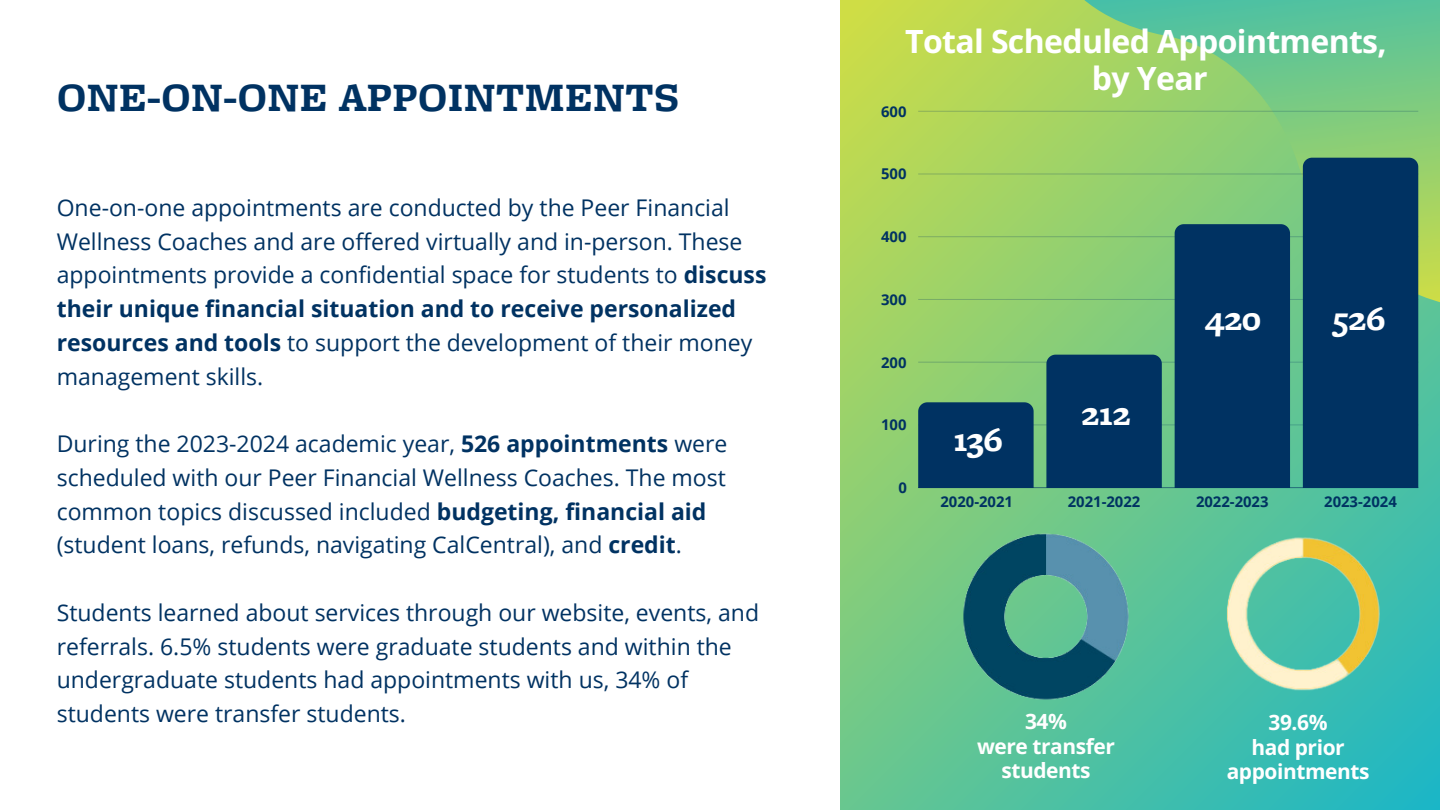
<style>
.page{position:relative;width:1440px;height:810px;background:#fff}
.page>*{position:absolute;margin:0;border:0;box-sizing:border-box;transform-origin:0 0}
.t1{font:700 42px "Freight Micro Pro";color:#003262}
.t2{font:700 34.7px "Freight Micro Pro";letter-spacing:-.02em;color:#fff}
.t3{font:700 32px/36.8px "Open Sans";letter-spacing:-.02em;color:#fff;text-align:center}
.t4{font:23px/33.8px "Open Sans";color:#003262}
.t5{font:700 20.9px/24.8px "Open Sans";letter-spacing:-.02em;color:#fff;text-align:center}
.t6{font:700 14.9px "Open Sans";color:#003262}
.s1{font-weight:700}
</style>
<div class="page">
<svg style="left:841px;top:0;width:599px;height:810px;background:#7bca81"></svg>
<svg style="left:1062px;top:0;width:378px;height:413px;background:#82cc7b"></svg>
<img style="left:928px;top:516px;width:236px;height:199px">
<img style="left:1186px;top:516px;width:224px;height:184px">
<hr style="left:918px;top:487px;width:500px;height:1px;background:#317877">
<hr style="left:918px;top:425px;width:500px;height:1px;background:#003262;opacity:.25">
<hr style="left:918px;top:362px;width:500px;height:1px;background:#003262;opacity:.25">
<hr style="left:918px;top:299px;width:500px;height:1px;background:#003262;opacity:.25">
<hr style="left:918px;top:236px;width:500px;height:1px;background:#003262;opacity:.25">
<hr style="left:918px;top:174px;width:500px;height:1px;background:#003262;opacity:.25">
<hr style="left:918px;top:111px;width:500px;height:1px;background:#003262;opacity:.25">
<div style="left:918px;top:402px;width:116px;height:86px;background:#003262"></div>
<div style="left:1046px;top:355px;width:116px;height:133px;background:#003262"></div>
<div style="left:1175px;top:224px;width:115px;height:264px;background:#003262"></div>
<div style="left:1303px;top:158px;width:115px;height:330px;background:#003262"></div>
<p class="t1" style="left:57px;top:68px;width:624px">ONE-ON-ONE APPOINTMENTS</p>
<p class="t4" style="left:57px;top:190px;width:711px">One-on-one appointments are conducted by the Peer Financial Wellness Coaches and are offered virtually and in-person. These appointments provide a confidential space for students to <span class="s1">discuss their unique financial situation and to receive personalized resources and tools</span> to support the development of their money management skills.</p>
<p class="t4" style="left:57px;top:426px;width:672px">During the 2023-2024 academic year, <span class="s1">526 appointments</span> were scheduled with our Peer Financial Wellness Coaches. The most common topics discussed included <span class="s1">budgeting, financial aid </span>(student loans, refunds, navigating CalCentral), and <span class="s1">credit</span>.</p>
<h2 class="t4" style="left:57px;top:595px;width:704px">Students learned about services through our website, events, and referrals. 6.5% students were graduate students and within the undergraduate students had appointments with us, 34% of students were transfer students.</h2>
<h2 class="t3" style="left:905px;top:22px;width:483px">Total Scheduled Appointments, by Year</h2>
<p class="t6" style="left:881px;top:101px;width:27px">600</p>
<p class="t6" style="left:881px;top:163px;width:27px">500</p>
<p class="t6" style="left:881px;top:226px;width:27px">400</p>
<p class="t6" style="left:881px;top:289px;width:27px">300</p>
<p class="t6" style="left:881px;top:352px;width:27px">200</p>
<p class="t6" style="left:881px;top:414px;width:27px">100</p>
<p class="t6" style="left:898px;top:477px;width:10px">0</p>
<h2 class="t2" style="left:953px;top:416px;width:52px">136</h2>
<h2 class="t2" style="left:1081px;top:389px;width:51px">212</h2>
<p class="t2" style="left:1204px;top:295px;width:59px">420</p>
<h3 class="t2" style="left:1332px;top:295px;width:55px">526</h3>
<p class="t6" style="left:940px;top:491px;width:74px">2020-2021</p>
<p class="t6" style="left:1068px;top:491px;width:74px">2021-2022</p>
<p class="t6" style="left:1196px;top:491px;width:74px">2022-2023</p>
<p class="t6" style="left:1324px;top:491px;width:74px">2023-2024</p>
<p class="t5" style="left:977px;top:708px;width:139px">34%<br>were transfer students</p>
<h2 class="t5" style="left:1227px;top:710px;width:144px">39.6%<br>had prior appointments</h2>
</div>
